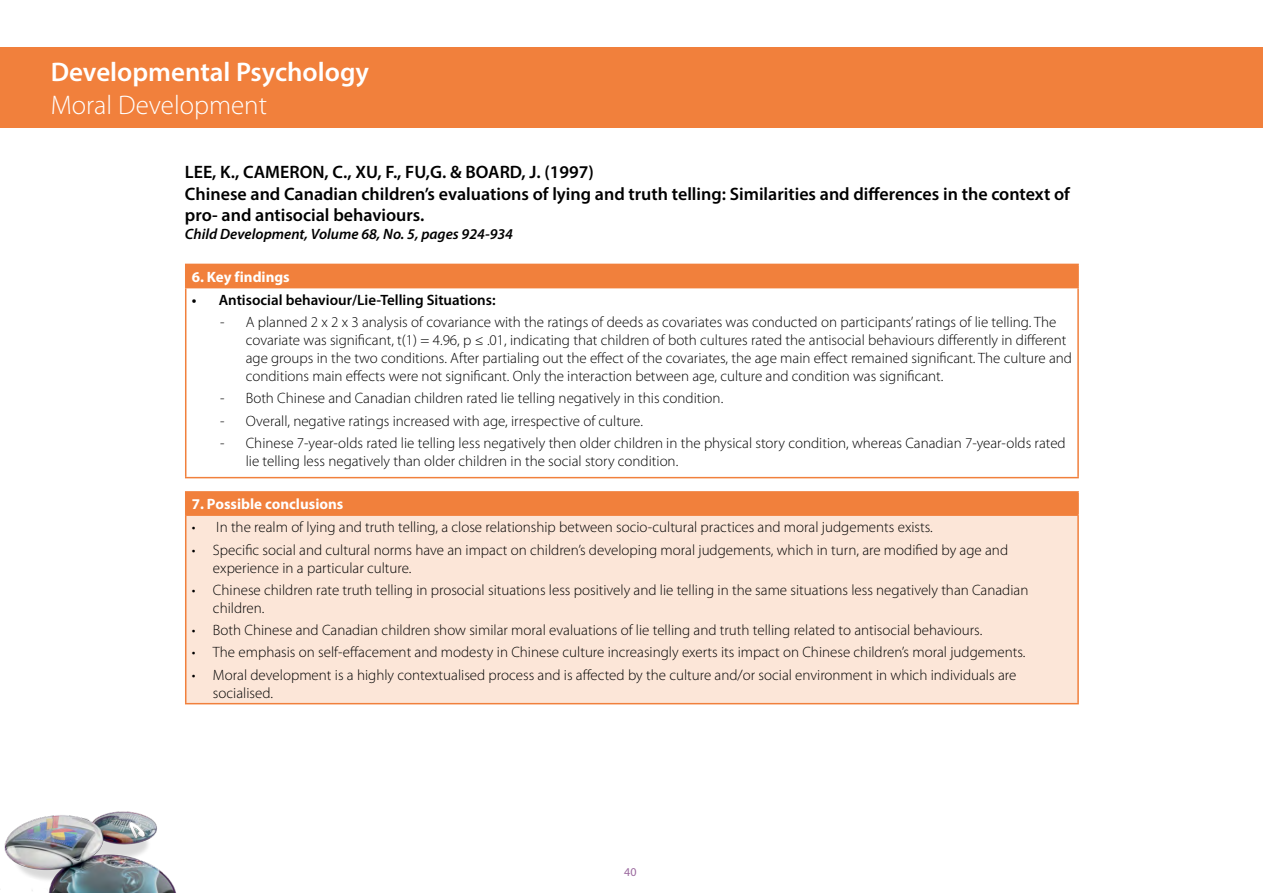
<style>
.page{position:relative;width:1263px;height:893px;background:#fff}
.page>*{position:absolute;margin:0;border:0;box-sizing:border-box;transform-origin:0 0}
.TConc_H1{font:600 27px/32.4px "Myriad Pro";color:#fff}
.TCont_H3{font:600 18px/21.6px "Myriad Pro";color:#000}
.TCont_Body_bullets{font:300 15px/18px "Myriad Pro";color:#000}
.t1{font:600 15px "Myriad Pro";color:#000}
.TCont_H3-2{font:italic 600 15px "Myriad Pro";color:#000}
.TCont_TableHeading{font:700 15px "Myriad Pro";color:#fff}
.t2{font:12px "Myriad Pro";color:#9a689e}
.s1{font-weight:300}
</style>
<div class="page">
<img style="left:4px;top:811px;width:172px;height:82px">
<div style="left:186px;top:264px;width:892px;height:24px;background:#f1803c"></div>
<hr style="left:185px;top:477px;width:894px;height:1px;background:#f1803c">
<hr style="left:185px;top:264px;width:894px;height:1px;background:#f1803c">
<svg style="left:185px;top:265px;width:1px;height:22px"></svg>
<hr style="left:1077px;top:265px;width:2px;height:22px;background:#f1803c">
<hr style="left:185px;top:287px;width:894px;height:1px;background:#f1803c">
<hr style="left:185px;top:288px;width:1px;height:189px;background:#f1803c">
<hr style="left:1077px;top:288px;width:2px;height:189px;background:#f1803c">
<div style="left:0;top:47px;width:1263px;height:81px;background:#f1803c"></div>
<div style="left:186px;top:492px;width:892px;height:23px;background:#f1803c"></div>
<div style="left:186px;top:515px;width:892px;height:189px;background:#fce6d8"></div>
<hr style="left:185px;top:703px;width:894px;height:1px;background:#f1803c">
<hr style="left:185px;top:491px;width:894px;height:2px;background:#f1803c">
<svg style="left:185px;top:493px;width:1px;height:21px"></svg>
<hr style="left:1077px;top:493px;width:2px;height:21px;background:#f1803c">
<hr style="left:185px;top:514px;width:894px;height:2px;background:#f1803c">
<hr style="left:185px;top:516px;width:1px;height:187px;background:#f1803c">
<hr style="left:1077px;top:516px;width:2px;height:187px;background:#f1803c">
<p class="TConc_H1" style="left:51px;top:55px;width:320px">Developmental Psychology<br><span class="s1">Moral Development</span></p>
<p class="TCont_H3" style="left:185px;top:161px;width:886px">LEE, K., CAMERON, C., XU, F., FU,G. &amp; BOARD, J. (1997)<br>Chinese and Canadian children’s evaluations of lying and truth telling: Similarities and differences in the context of pro- and antisocial behaviours.</p>
<p class="TCont_H3-2" style="left:185px;top:225px;width:330px">Child Development, Volume 68, No. 5, pages 924-934</p>
<p class="TCont_TableHeading" style="left:192px;top:267px;width:100px">6. Key findings</p>
<p class="t1" style="left:192px;top:290px;width:305px">• Antisocial behaviour/Lie-Telling Situations:</p>
<p class="TCont_Body_bullets" style="left:246px;top:313px;width:828px;text-indent:-26px">- A planned 2 x 2 x 3 analysis of covariance with the ratings of deeds as covariates was conducted on participants’ratings of lie telling. The covariate was significant, t(1) = 4.96, p ≤ .01, indicating that children of both cultures rated the antisocial behaviours differently in different age groups in the two conditions. After partialing out the effect of the covariates, the age main effect remained significant. The culture and conditions main effects were not significant. Only the interaction between age, culture and condition was significant.</p>
<p class="TCont_Body_bullets" style="left:220px;top:389px;width:504px">- Both Chinese and Canadian children rated lie telling negatively in this condition.</p>
<p class="TCont_Body_bullets" style="left:220px;top:411px;width:424px">- Overall, negative ratings increased with age, irrespective of culture.</p>
<p class="TCont_Body_bullets" style="left:246px;top:434px;width:821px;text-indent:-26px">- Chinese 7-year-olds rated lie telling less negatively then older children in the physical story condition, whereas Canadian 7-year-olds rated lie telling less negatively than older children in the social story condition.</p>
<p class="TCont_TableHeading" style="left:192px;top:494px;width:153px">7. Possible conclusions</p>
<p class="TCont_Body_bullets" style="left:192px;top:518px;width:743px">• In the realm of lying and truth telling, a close relationship between socio-cultural practices and moral judgements exists.</p>
<p class="TCont_Body_bullets" style="left:213px;top:540px;width:797px;text-indent:-21px">• Specific social and cultural norms have an impact on children’s developing moral judgements, which in turn, are modified by age and experience in a particular culture.</p>
<p class="TCont_Body_bullets" style="left:213px;top:581px;width:817px;text-indent:-21px">• Chinese children rate truth telling in prosocial situations less positively and lie telling in the same situations less negatively than Canadian children.</p>
<p class="TCont_Body_bullets" style="left:192px;top:621px;width:792px">• Both Chinese and Canadian children show similar moral evaluations of lie telling and truth telling related to antisocial behaviours.</p>
<p class="TCont_Body_bullets" style="left:192px;top:643px;width:835px">• The emphasis on self-effacement and modesty in Chinese culture increasingly exerts its impact on Chinese children’s moral judgements.</p>
<p class="TCont_Body_bullets" style="left:213px;top:665px;width:805px;text-indent:-21px">• Moral development is a highly contextualised process and is affected by the culture and/or social environment in which individuals are socialised.</p>
<p class="t2" style="left:624px;top:865px;width:14px">40</p>
</div>
